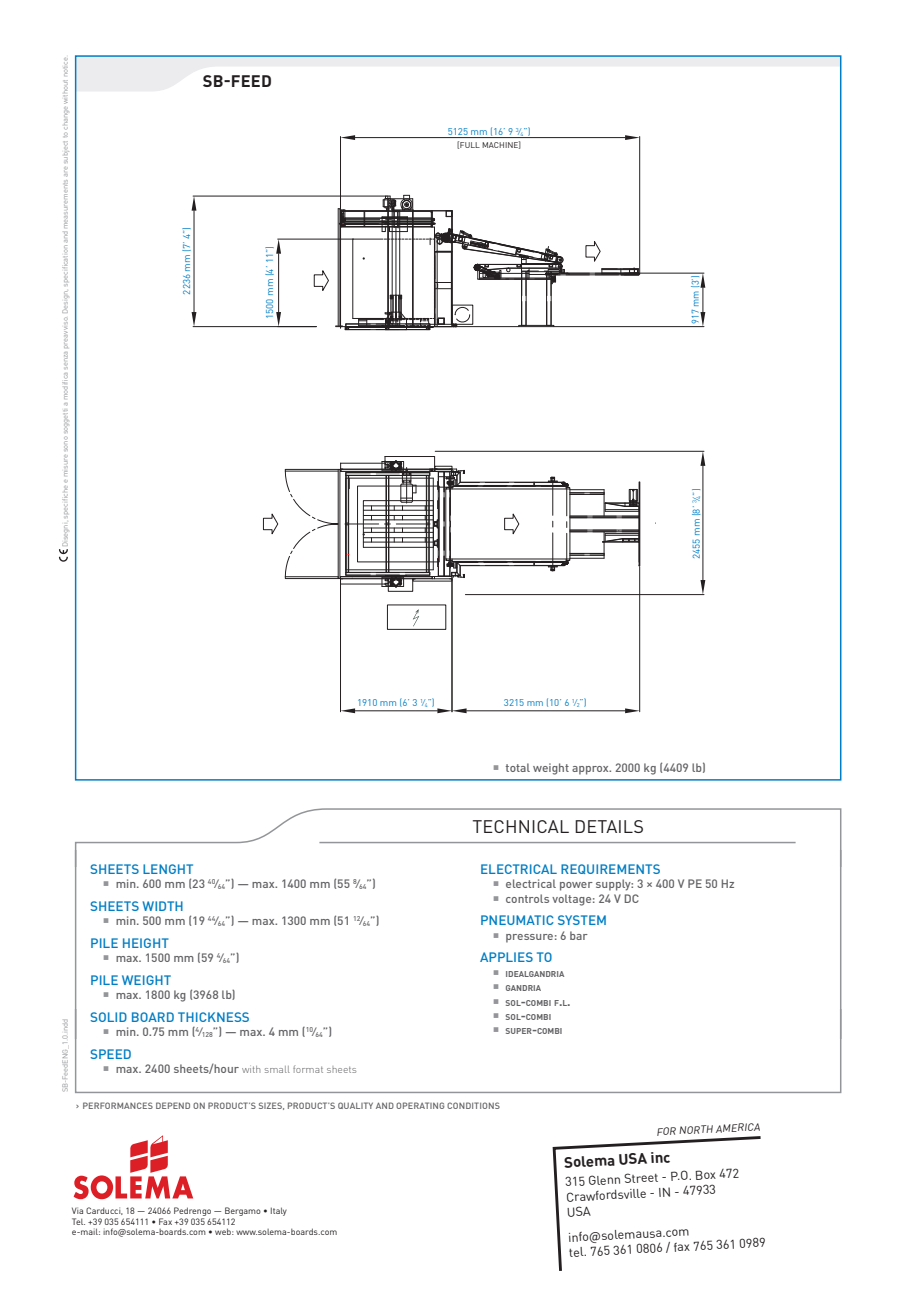
<style>
.page{position:relative;width:919px;height:1289px;background:#fff}
.page>*{position:absolute;margin:0;border:0;box-sizing:border-box;transform-origin:0 0}
.t1{font:18px "DIN Pro";letter-spacing:.01em;color:#231f20}
.t2{font:700 16.5px "DIN Pro";letter-spacing:.01em;color:#231f20}
.t3{font:700 15px "DIN Pro";color:#231f20}
.t4{font:500 13.5px "DIN Pro";color:#007ec5}
.t5{font:12.75px/15.3px "DIN Pro";color:#231f20}
.t6{font:500 12px "DIN Pro";color:#636366}
.t7{font:300 10.5px "DIN Pro";color:#636366}
.t8{font:italic 10.35px "DIN Pro";color:#231f20}
.t9{font:9.75px "DIN Pro";color:#007ec5}
.t10{font:9.75px "DIN Pro";color:#007ec5;scale:.95 1}
.t11{font:9px/10.8px "DIN Pro";color:#231f20}
.t12{font:500 9px "DIN Pro";letter-spacing:.01em;color:#636366}
.t13{font:700 8.4px "DIN Pro";color:#636366}
.t14{font:8.25px "DIN Pro";letter-spacing:.01em;color:#231f20}
.t15{font:7.5px "DIN Pro";color:#939598}
.s1{font-size:5.7px}
.s2{color:#939598}
.s3{font-size:6.9px}
.s4{font-weight:500;font-size:12px}
.s5{font-size:12px}
.s6{font-family:"Bitstream Vera Sans Mono";font-weight:700}
</style>
<div class="page">
<svg style="left:74px;top:1135px;width:119px;height:64px"></svg>
<svg style="left:78px;top:58px;width:760px;height:34px"></svg>
<svg style="left:75px;top:1009px;width:766px;height:84px"></svg>
<hr style="left:75px;top:850px;width:1px;height:188px;background:#939598">
<hr style="left:839px;top:850px;width:2px;height:188px;background:#939598">
<svg style="left:74px;top:808px;width:768px;height:58px"></svg>
<hr style="left:319px;top:841px;width:476px;height:2px;background:#939598">
<div style="left:638px;top:481px;width:2px;height:85px;border:1px solid #231f20"></div>
<svg style="left:700px;top:451px;width:5px;height:15px"></svg>
<svg style="left:700px;top:580px;width:5px;height:14px"></svg>
<svg style="left:340px;top:708px;width:15px;height:5px"></svg>
<svg style="left:437px;top:708px;width:29px;height:5px"></svg>
<svg style="left:625px;top:708px;width:14px;height:5px"></svg>
<svg style="left:262px;top:456px;width:377px;height:132px"></svg>
<svg style="left:276px;top:312px;width:5px;height:14px"></svg>
<svg style="left:276px;top:240px;width:5px;height:14px"></svg>
<svg style="left:191px;top:196px;width:5px;height:15px"></svg>
<svg style="left:191px;top:312px;width:5px;height:14px"></svg>
<svg style="left:313px;top:270px;width:16px;height:21px"></svg>
<svg style="left:335px;top:135px;width:305px;height:195px"></svg>
<svg style="left:413px;top:609px;width:6px;height:17px"></svg>
<hr style="left:193px;top:326px;width:123px;height:1px;background:#231f20">
<hr style="left:340px;top:579px;width:1px;height:132px;background:#231f20">
<hr style="left:451px;top:577px;width:1px;height:134px;background:#231f20">
<hr style="left:639px;top:566px;width:1px;height:145px;background:#231f20">
<hr style="left:435px;top:451px;width:269px;height:1px;background:#231f20">
<hr style="left:465px;top:594px;width:239px;height:1px;background:#231f20">
<hr style="left:628px;top:273px;width:76px;height:1px;background:#231f20">
<hr style="left:454px;top:326px;width:250px;height:1px;background:#231f20">
<hr style="left:639px;top:136px;width:1px;height:138px;background:#231f20">
<hr style="left:340px;top:136px;width:1px;height:192px;background:#231f20">
<hr style="left:278px;top:254px;width:1px;height:58px;background:#231f20">
<hr style="left:194px;top:211px;width:1px;height:101px;background:#231f20">
<hr style="left:277px;top:239px;width:76px;height:1px;background:#231f20">
<hr style="left:193px;top:196px;width:193px;height:1px;background:#231f20">
<hr style="left:355px;top:137px;width:270px;height:1px;background:#231f20">
<svg style="left:700px;top:273px;width:5px;height:53px"></svg>
<hr style="left:702px;top:466px;width:1px;height:114px;background:#231f20">
<hr style="left:355px;top:710px;width:82px;height:1px;background:#231f20">
<hr style="left:466px;top:710px;width:159px;height:1px;background:#231f20">
<svg style="left:59px;top:549px;width:9px;height:12px"></svg>
<svg style="left:552px;top:1136px;width:209px;height:135px"></svg>
<p class="t15" style="left:60px;top:547px;width:493px;rotate:-90deg">Disegni, specifiche e misure sono soggetti a modifica senza preavviso. Design, specification and measurements are subject to change without notice.</p>
<h2 class="t2" style="left:203px;top:70px;width:71px">SB-FEED</h2>
<p class="t9" style="left:180px;top:294px;width:69px;rotate:-90deg">2236 mm (7’ 4”)</p>
<p class="t9" style="left:263px;top:319px;width:74px;rotate:-90deg">1500 mm (4’ 11”)</p>
<p class="t9" style="left:447px;top:125px;width:84px">5125 mm (16’ 9 <sup>3</sup>⁄<span class="s1">4</span>”)</p>
<p class="t14" style="left:457px;top:140px;width:66px">[FULL MACHINE]</p>
<p class="t10" style="left:688px;top:323px;width:52px;rotate:-90deg">917 mm (3’)</p>
<p class="t9" style="left:689px;top:559px;width:72px;rotate:-90deg">2455 mm (8’ <sup>3</sup>⁄<span class="s1">4</span>”)</p>
<p class="t9" style="left:357px;top:696px;width:79px">1910 mm (6’ 3 <sup>1</sup>⁄<span class="s1">4</span>”)</p>
<p class="t15" style="left:60px;top:1092px;width:75px;rotate:-90deg">SB-FeedENG_1.0.indd</p>
<p class="t4" style="left:90px;top:859px;width:105px">SHEETS LENGHT</p>
<p class="t6" style="left:103px;top:875px;width:274px"><span class="s2">○</span> min. 600 mm (23 <sup>40</sup>⁄<span class="s3">64</span>”) — max. 1400 mm (55 <sup>8</sup>⁄<span class="s3">64</span>”)</p>
<p class="t4" style="left:90px;top:896px;width:95px">SHEETS WIDTH</p>
<p class="t6" style="left:103px;top:912px;width:278px"><span class="s2">○</span> min. 500 mm (19 <sup>44</sup>⁄<span class="s3">64</span>”) — max. 1300 mm (51 <sup>12</sup>⁄<span class="s3">64</span>”)</p>
<p class="t4" style="left:90px;top:933px;width:80px">PILE HEIGHT</p>
<p class="t6" style="left:103px;top:949px;width:138px"><span class="s2">○</span> max. 1500 mm (59 <sup>4</sup>⁄<span class="s3">64</span>”)</p>
<p class="t4" style="left:90px;top:970px;width:83px">PILE WEIGHT</p>
<p class="t6" style="left:103px;top:986px;width:134px"><span class="s2">○</span> max. 1800 kg (3968 lb)</p>
<p class="t4" style="left:90px;top:1007px;width:161px">SOLID BOARD THICKNESS</p>
<p class="t6" style="left:103px;top:1023px;width:231px"><span class="s2">○</span> min. 0.75 mm (<sup>4</sup>⁄<span class="s3">128</span>”) — max. 4 mm (<sup>10</sup>⁄<span class="s3">64</span>”)</p>
<p class="t4" style="left:90px;top:1044px;width:43px">SPEED</p>
<p class="t7" style="left:103px;top:1062px;width:256px"><span class="s2">○</span> <span class="s4">max. 2400 sheets/hour</span> with small format sheets</p>
<p class="t9" style="left:504px;top:696px;width:84px">3215 mm (10’ 6 <sup>1</sup>⁄<span class="s1">2</span>”)</p>
<p class="t6" style="left:493px;top:759px;width:214px"><span class="s2">○</span> total weight approx. 2000 kg (4409 lb)</p>
<h1 class="t1" style="left:472px;top:813px;width:173px">TECHNICAL DETAILS</h1>
<p class="t4" style="left:480px;top:859px;width:182px">ELECTRICAL REQUIREMENTS</p>
<p class="t6" style="left:493px;top:875px;width:243px"><span class="s2">○</span> electrical power supply: 3 × 400 V PE 50 Hz</p>
<p class="t6" style="left:493px;top:890px;width:148px"><span class="s2">○</span> controls voltage: 24 V DC</p>
<p class="t4" style="left:480px;top:911px;width:129px">PNEUMATIC SYSTEM</p>
<p class="t6" style="left:493px;top:927px;width:96px"><span class="s2">○</span> pressure: 6 bar</p>
<p class="t4" style="left:480px;top:948px;width:74px">APPLIES TO</p>
<p class="t13" style="left:493px;top:967px;width:73px"><span class="s2">○</span> IDEALGANDRIA</p>
<p class="t13" style="left:493px;top:982px;width:50px"><span class="s2">○</span> GANDRIA</p>
<p class="t13" style="left:493px;top:996px;width:79px"><span class="s2">○</span> SOL<span class="s5">-</span>COMBI F<span class="s5">.</span>L<span class="s5">.</span></p>
<p class="t13" style="left:493px;top:1011px;width:60px"><span class="s2">○</span> SOL<span class="s5">-</span>COMBI</p>
<p class="t13" style="left:493px;top:1025px;width:71px"><span class="s2">○</span> SUPER<span class="s5">-</span>COMBI</p>
<p class="t12" style="left:75px;top:1099px;width:426px"><span class="s6">›</span> PERFORMANCES DEPEND ON PRODUCT’S SIZES, PRODUCT’S QUALITY AND OPERATING CONDITIONS</p>
<p class="t11" style="left:72px;top:1204px;width:267px">Via Carducci, 18 — 24066 Pedrengo — Bergamo • Italy<br>Tel. +39 035 654111 • Fax +39 035 654112<br>e-mail: info@solema-boards.com • web: www.solema-boards.com</p>
<p class="t8" style="left:655px;top:1124px;width:105px;rotate:-3deg">FOR NORTH AMERICA</p>
<p class="t3" style="left:563px;top:1152px;width:108px;rotate:-3deg">Solema USA inc</p>
<p class="t5" style="left:565px;top:1173px;width:175px;rotate:-3deg">315 Glenn Street - P.O. Box 472<br>Crawfordsville - IN - 47933<br>USA</p>
<p class="t5" style="left:567px;top:1228px;width:198px;rotate:-3deg">info@solemausa.com<br>tel. 765 361 0806 / fax 765 361 0989</p>
</div>
